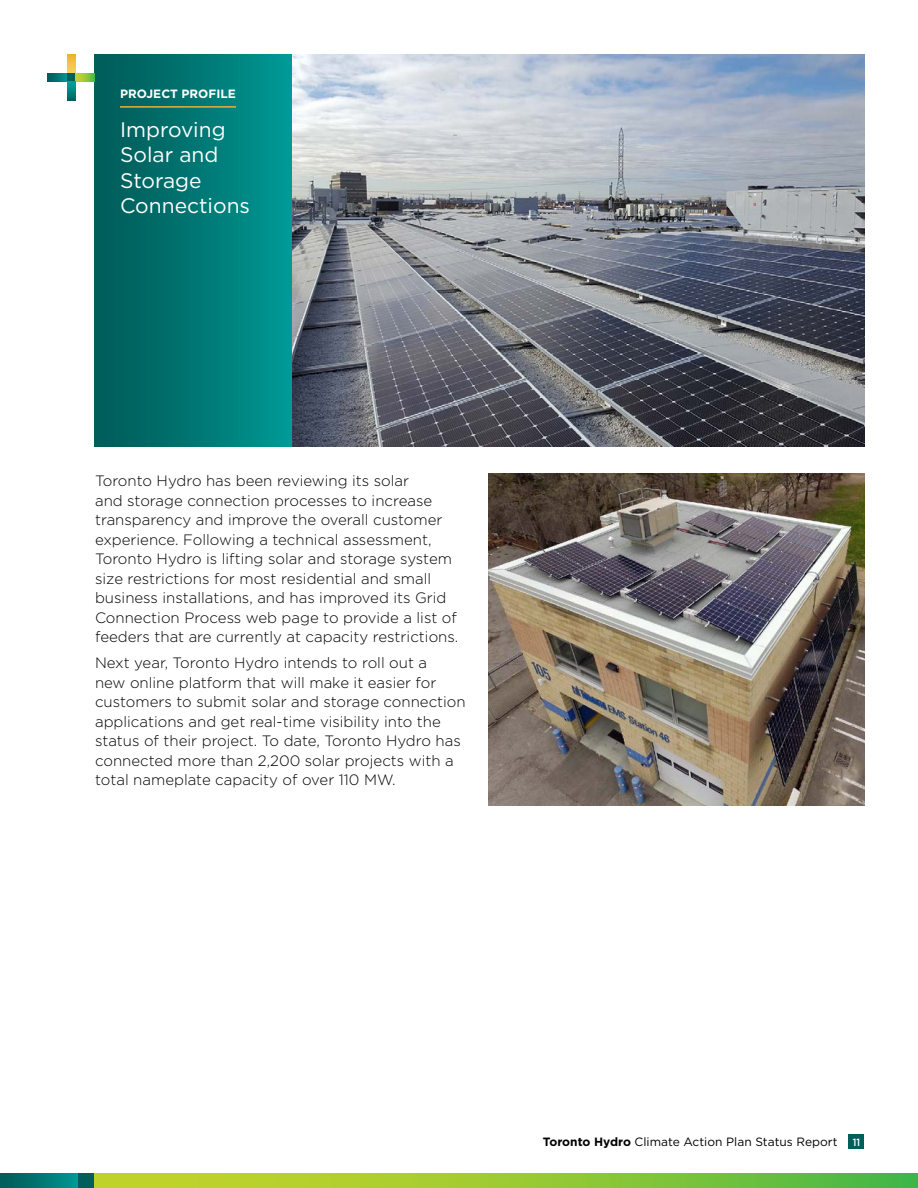
<style>
.page{position:relative;width:918px;height:1188px;background:#fff}
.page>*{position:absolute;margin:0;border:0;box-sizing:border-box;transform-origin:0 0}
.PP_Name_-_H2Tag{font:21px/25.5px "Gotham";color:#fff}
.Body_-_PTag{font:300 15px/19.5px "Gotham";color:#000}
.t1{font:12px "Gotham";color:#000}
.Project_Profile_-_PTag{font:700 12px "Gotham";color:#fff}
.t2{font:500 10.5px "Gotham Narrow";color:#fff}
.s1{font-weight:700}
</style>
<div class="page">
<img style="left:292px;top:54px;width:573px;height:392px">
<div style="left:94px;top:54px;width:198px;height:392px;background:linear-gradient(to right,#005855,#009793)"></div>
<hr style="left:120px;top:106px;width:116px;height:2px;background:#eeaf30">
<img style="left:489px;top:473px;width:376px;height:333px">
<svg style="left:75px;top:74px;width:19px;height:7px"></svg>
<svg style="left:67px;top:54px;width:8px;height:20px"></svg>
<svg style="left:67px;top:81px;width:8px;height:20px"></svg>
<svg style="left:48px;top:74px;width:19px;height:7px"></svg>
<div style="left:67px;top:74px;width:8px;height:7px;background:#005e5b"></div>
<svg style="left:94px;top:1173px;width:824px;height:15px;background:#92c835"></svg>
<svg style="left:0;top:1173px;width:79px;height:15px"></svg>
<div style="left:79px;top:1173px;width:15px;height:15px;background:#005e5b"></div>
<div style="left:849px;top:1134px;width:15px;height:15px;background:#005e5b"></div>
<p class="Project_Profile_-_PTag" style="left:120px;top:86px;width:117px">PROJECT PROFILE</p>
<h2 class="PP_Name_-_H2Tag" style="left:120px;top:116px;width:132px">Improving<br>Solar and<br>Storage<br>Connections</h2>
<p class="Body_-_PTag" style="left:95px;top:471px;width:365px">Toronto Hydro has been reviewing its solar<br>and storage connection processes to increase transparency and improve the overall customer experience. Following a technical assessment, Toronto Hydro is lifting solar and storage system size restrictions for most residential and small business installations, and has improved its Grid Connection Process web page to provide a list of feeders that are currently at capacity restrictions.</p>
<p class="Body_-_PTag" style="left:95px;top:653px;width:372px">Next year, Toronto Hydro intends to roll out a<br>new online platform that will make it easier for customers to submit solar and storage connection applications and get real-time visibility into the status of their project. To date, Toronto Hydro has connected more than 2,200 solar projects with a total nameplate capacity of over 110 MW.</p>
<p class="t1" style="left:543px;top:1134px;width:296px"><span class="s1">Toronto Hydro</span> Climate Action Plan Status Report</p>
<p class="t2" style="left:853px;top:1135px;width:9px">11</p>
</div>
